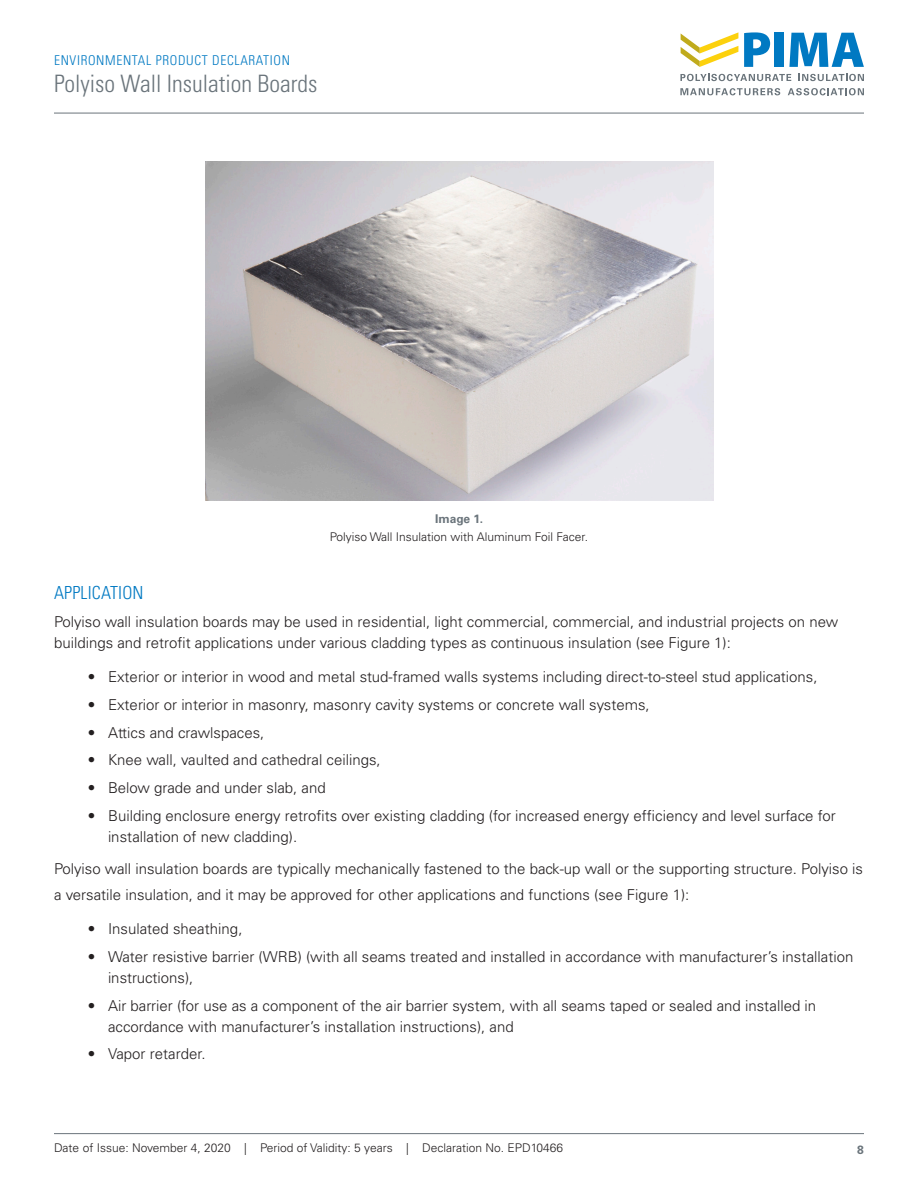
<style>
.page{position:relative;width:918px;height:1188px;background:#fff}
.page>*{position:absolute;margin:0;border:0;box-sizing:border-box;transform-origin:0 0}
.t1{font:300 condensed 24px "Univers";color:#6a747b}
.t2{font:300 condensed 18px "Univers";letter-spacing:.01em;color:#0079c2}
.Body_copy{font:300 15px/21px "Univers";color:#231f20}
.t3{font:300 condensed 13.5px "Univers";letter-spacing:.05em;color:#0079c2}
.PIMA_body_copy{font:300 12px/18px "Univers";color:#231f20;text-align:center}
.t4{font:700 12px "Univers";color:#6a747b}
.s1{font-weight:700;color:#6a747b}
</style>
<div class="page">
<svg style="left:681px;top:32px;width:57px;height:35px"></svg>
<svg style="left:680px;top:74px;width:111px;height:7px"></svg>
<svg style="left:799px;top:74px;width:65px;height:7px"></svg>
<svg style="left:680px;top:88px;width:100px;height:7px"></svg>
<svg style="left:788px;top:88px;width:76px;height:7px"></svg>
<svg style="left:744px;top:32px;width:26px;height:35px"></svg>
<div style="left:775px;top:33px;width:9px;height:34px;background:#0079c2"></div>
<svg style="left:789px;top:33px;width:75px;height:34px"></svg>
<hr style="left:54px;top:113px;width:810px;height:1px;background:#6a747b">
<hr style="left:54px;top:1133px;width:810px;height:1px;background:#6a747b">
<img style="left:205px;top:161px;width:509px;height:339px">
<p class="t3" style="left:54px;top:52px;width:237px">ENVIRONMENTAL PRODUCT DECLARATION</p>
<h1 class="t1" style="left:54px;top:69px;width:265px">Polyiso Wall Insulation Boards</h1>
<p class="PIMA_body_copy" style="left:330px;top:510px;width:260px"><span class="s1">Image 1.<br></span>Polyiso Wall Insulation with Aluminum Foil Facer.</p>
<p class="t2" style="left:54px;top:582px;width:91px">APPLICATION</p>
<p class="Body_copy" style="left:54px;top:611px;width:786px">Polyiso wall insulation boards may be used in residential, light commercial, commercial, and industrial projects on new buildings and retrofit applications under various cladding types as continuous insulation (see Figure 1):</p>
<p class="Body_copy" style="left:88px;top:666px;width:731px">• Exterior or interior in wood and metal stud-framed walls systems including direct-to-steel stud applications,</p>
<p class="Body_copy" style="left:88px;top:694px;width:563px">• Exterior or interior in masonry, masonry cavity systems or concrete wall systems,</p>
<p class="Body_copy" style="left:88px;top:722px;width:178px">• Attics and crawlspaces,</p>
<p class="Body_copy" style="left:88px;top:750px;width:295px">• Knee wall, vaulted and cathedral ceilings,</p>
<p class="Body_copy" style="left:88px;top:777px;width:240px">• Below grade and under slab, and</p>
<p class="Body_copy" style="left:108px;top:805px;width:729px;text-indent:-20px">• Building enclosure energy retrofits over existing cladding (for increased energy efficiency and level surface for installation of new cladding).</p>
<p class="Body_copy" style="left:54px;top:856px;width:811px;line-height:25.5px">Polyiso wall insulation boards are typically mechanically fastened to the back-up wall or the supporting structure. Polyiso is a versatile insulation, and it may be approved for other applications and functions (see Figure 1):</p>
<p class="Body_copy" style="left:88px;top:918px;width:156px">• Insulated sheathing,</p>
<p class="Body_copy" style="left:108px;top:946px;width:747px;text-indent:-20px">• Water resistive barrier (WRB) (with all seams treated and installed in accordance with manufacturer’s installation instructions),</p>
<p class="Body_copy" style="left:108px;top:995px;width:710px;text-indent:-20px">• Air barrier (for use as a component of the air barrier system, with all seams taped or sealed and installed in accordance with manufacturer’s installation instructions), and</p>
<p class="Body_copy" style="left:88px;top:1044px;width:119px">• Vapor retarder.</p>
<p class="PIMA_body_copy" style="left:54px;top:1139px;width:511px">Date of Issue: November 4, 2020 | Period of Validity: 5 years | Declaration No. EPD10466</p>
<p class="t4" style="left:857px;top:1143px;width:8px">8</p>
</div>
